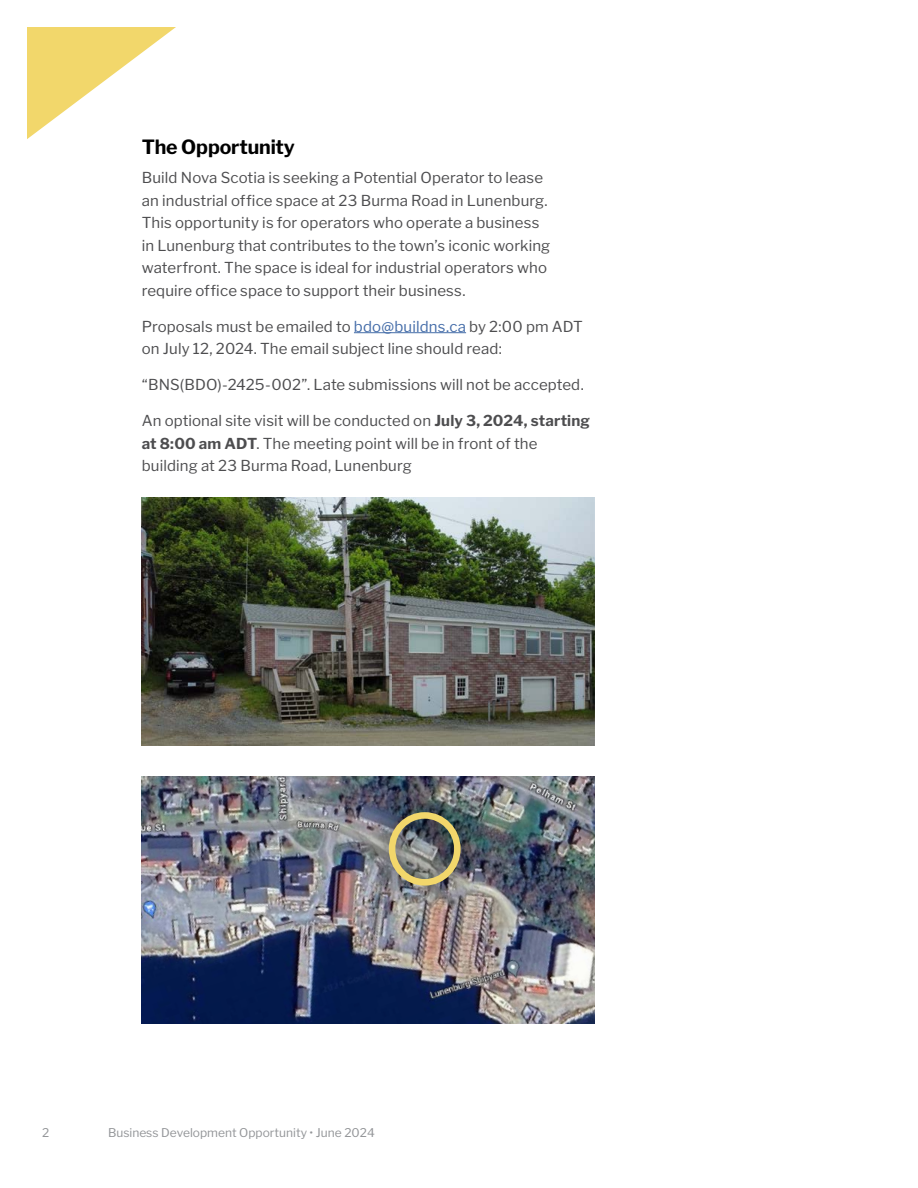
<style>
.page{position:relative;width:918px;height:1188px;background:#fff}
.page>*{position:absolute;margin:0;border:0;box-sizing:border-box;transform-origin:0 0}
.Subhead{font:700 19.5px "Libre Franklin";letter-spacing:-.005em;color:#000}
.Copy{font:15px/22.5px "Libre Franklin";letter-spacing:.01em;color:#4d4d4f}
.t1{font:12px "Libre Franklin";color:#939598}
.s1{color:#456da9}
.s2{font-weight:700}
</style>
<div class="page">
<svg style="left:27px;top:27px;width:149px;height:112px"></svg>
<hr style="left:354px;top:332px;width:112px;height:1px;background:#456da9">
<img style="left:142px;top:777px;width:452px;height:247px">
<div style="left:360px;top:783px;width:130px;height:132px;background:#000;opacity:.81"></div>
<div style="left:389px;top:812px;width:72px;height:74px;border:7px solid #f2d76b;border-radius:50%"></div>
<img style="left:142px;top:498px;width:452px;height:247px">
<p class="Subhead" style="left:142px;top:135px;width:155px">The Opportunity</p>
<p class="Copy" style="left:142px;top:166px;width:410px">Build Nova Scotia is seeking a Potential Operator to lease an industrial office space at 23 Burma Road in Lunenburg.<br>This opportunity is for operators who operate a business in Lunenburg that contributes to the town’s iconic working waterfront. The space is ideal for industrial operators who require office space to support their business.</p>
<p class="Copy" style="left:142px;top:315px;width:443px">Proposals must be emailed to <span class="s1">bdo@buildns.ca</span> by 2:00 pm ADT on July 12, 2024. The email subject line should read:</p>
<p class="Copy" style="left:142px;top:373px;width:444px">“BNS(BDO)-2425-002”. Late submissions will not be accepted.</p>
<p class="Copy" style="left:142px;top:409px;width:450px">An optional site visit will be conducted on <span class="s2">July 3, 2024, starting at 8:00 am ADT</span>. The meeting point will be in front of the building at 23 Burma Road, Lunenburg</p>
<p class="t1" style="left:42px;top:1125px;width:9px">2</p>
<p class="t1" style="left:108px;top:1125px;width:268px">Business Development Opportunity • June 2024</p>
</div>
